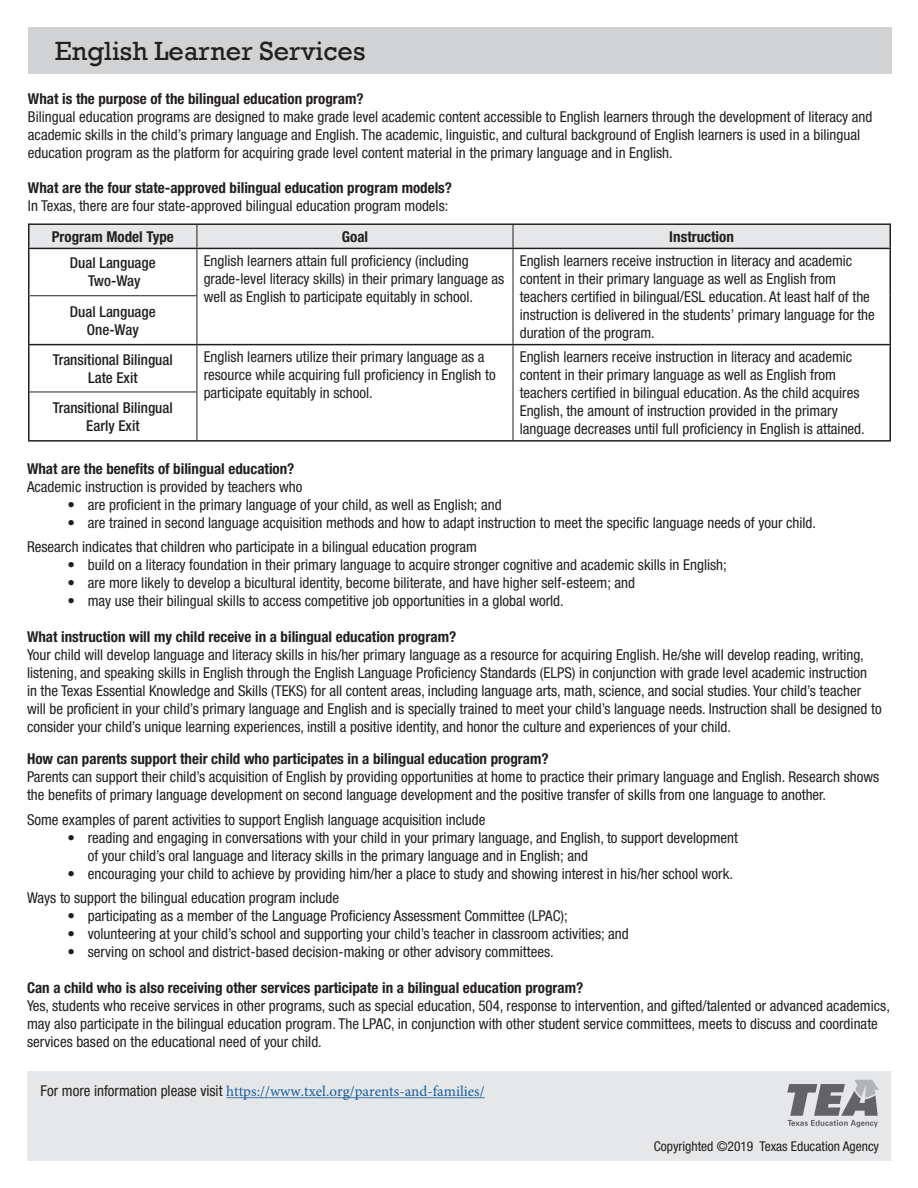
<style>
.page{position:relative;width:918px;height:1188px;background:#fff}
.page>*{position:absolute;margin:0;border:0;box-sizing:border-box;transform-origin:0 0}
.t1{font:27px "Rockwell";color:#231f20}
.t2{font:condensed 15px/18px "Helvetica Neue LT Std";color:#231f20}
.t3{font:700 condensed 15px "Helvetica Neue LT Std";color:#231f20}
.t4{font:500 condensed 15px/18px "Helvetica Neue LT Std";color:#231f20;text-align:center}
.t5{font:15px "Minion Pro";color:#175d9e}
.t6{font:condensed 13.5px "Helvetica Neue LT Std";color:#231f20}
.s1{font-family:"Helvetica Neue LT Std";font-stretch:condensed;color:#231f20}
</style>
<div class="page">
<div style="left:28px;top:27px;width:864px;height:47px;background:#d1d2d4"></div>
<hr style="left:197px;top:249px;width:1px;height:46px;background:#231f20">
<hr style="left:513px;top:249px;width:1px;height:47px;background:#231f20">
<hr style="left:29px;top:295px;width:168px;height:1px;background:#231f20">
<hr style="left:197px;top:296px;width:1px;height:48px;background:#231f20">
<hr style="left:513px;top:296px;width:1px;height:48px;background:#231f20">
<hr style="left:197px;top:345px;width:1px;height:47px;background:#231f20">
<hr style="left:513px;top:345px;width:1px;height:47px;background:#231f20">
<hr style="left:29px;top:392px;width:168px;height:1px;background:#231f20">
<hr style="left:197px;top:392px;width:1px;height:48px;background:#231f20">
<hr style="left:513px;top:392px;width:1px;height:48px;background:#231f20">
<hr style="left:28px;top:223px;width:169px;height:2px;background:#231f20">
<hr style="left:197px;top:223px;width:316px;height:2px;background:#231f20">
<hr style="left:513px;top:223px;width:378px;height:2px;background:#231f20">
<svg style="left:28px;top:224px;width:863px;height:24px;background:#dadbdd"></svg>
<hr style="left:28px;top:345px;width:1px;height:47px;background:#231f20">
<hr style="left:890px;top:345px;width:1px;height:47px;background:#231f20">
<hr style="left:28px;top:392px;width:1px;height:48px;background:#231f20">
<hr style="left:890px;top:392px;width:1px;height:48px;background:#231f20">
<hr style="left:28px;top:440px;width:169px;height:2px;background:#231f20">
<hr style="left:197px;top:440px;width:316px;height:2px;background:#231f20">
<hr style="left:513px;top:440px;width:378px;height:2px;background:#231f20">
<hr style="left:28px;top:248px;width:169px;height:1px;background:#231f20">
<hr style="left:28px;top:249px;width:1px;height:47px;background:#231f20">
<hr style="left:197px;top:248px;width:316px;height:1px;background:#231f20">
<hr style="left:513px;top:248px;width:378px;height:1px;background:#231f20">
<hr style="left:890px;top:249px;width:1px;height:47px;background:#231f20">
<hr style="left:890px;top:296px;width:1px;height:48px;background:#231f20">
<hr style="left:197px;top:344px;width:316px;height:1px;background:#231f20">
<hr style="left:513px;top:344px;width:378px;height:1px;background:#231f20">
<hr style="left:28px;top:296px;width:1px;height:48px;background:#231f20">
<hr style="left:28px;top:344px;width:169px;height:1px;background:#231f20">
<div style="left:27px;top:1071px;width:864px;height:90px;background:#e6e7e9"></div>
<svg style="left:787px;top:1080px;width:92px;height:47px"></svg>
<hr style="left:226px;top:1097px;width:259px;height:1px;background:#175d9e">
<h2 class="t1" style="left:55px;top:35px;width:312px">English Learner Services</h2>
<h3 class="t3" style="left:28px;top:90px;width:337px">What is the purpose of the bilingual education program?</h3>
<p class="t2" style="left:28px;top:108px;width:846px">Bilingual education programs are designed to make grade level academic content accessible to English learners through the development of literacy and academic skills in the child’s primary language and English. The academic, linguistic, and cultural background of English learners is used in a bilingual education program as the platform for acquiring grade level content material in the primary language and in English.</p>
<h3 class="t3" style="left:28px;top:178px;width:426px">What are the four state-approved bilingual education program models?</h3>
<p class="t2" style="left:28px;top:196px;width:422px">In Texas, there are four state-approved bilingual education program models:</p>
<p class="t3" style="left:52px;top:227px;width:124px">Program Model Type</p>
<p class="t3" style="left:342px;top:227px;width:28px">Goal</p>
<p class="t3" style="left:669px;top:227px;width:66px">Instruction</p>
<p class="t4" style="left:70px;top:254px;width:87px">Dual Language<br>Two-Way</p>
<p class="t2" style="left:204px;top:251px;width:302px">English learners attain full proficiency (including grade-level literacy skills) in their primary language as well as English to participate equitably in school.</p>
<p class="t2" style="left:520px;top:251px;width:357px">English learners receive instruction in literacy and academic content in their primary language as well as English from teachers certified in bilingual/ESL education. At least half of the instruction is delivered in the students’ primary language for the duration of the program.</p>
<p class="t4" style="left:70px;top:302px;width:87px">Dual Language<br>One-Way</p>
<p class="t4" style="left:53px;top:350px;width:121px">Transitional Bilingual<br>Late Exit</p>
<p class="t2" style="left:204px;top:348px;width:294px">English learners utilize their primary language as a resource while acquiring full proficiency in English to participate equitably in school.</p>
<p class="t2" style="left:520px;top:348px;width:347px">English learners receive instruction in literacy and academic content in their primary language as well as English from teachers certified in bilingual education. As the child acquires English, the amount of instruction provided in the primary language decreases until full proficiency in English is attained.</p>
<p class="t4" style="left:53px;top:398px;width:121px">Transitional Bilingual<br>Early Exit</p>
<h3 class="t3" style="left:27px;top:459px;width:269px">What are the benefits of bilingual education?</h3>
<p class="t2" style="left:27px;top:477px;width:277px">Academic instruction is provided by teachers who</p>
<p class="t2" style="left:68px;top:495px;width:436px">• are proficient in the primary language of your child, as well as English; and</p>
<p class="t2" style="left:68px;top:513px;width:750px">• are trained in second language acquisition methods and how to adapt instruction to meet the specific language needs of your child.</p>
<p class="t2" style="left:27px;top:538px;width:452px">Research indicates that children who participate in a bilingual education program</p>
<p class="t2" style="left:68px;top:556px;width:661px">• build on a literacy foundation in their primary language to acquire stronger cognitive and academic skills in English;</p>
<p class="t2" style="left:68px;top:574px;width:569px">• are more likely to develop a bicultural identity, become biliterate, and have higher self-esteem; and</p>
<p class="t2" style="left:68px;top:592px;width:498px">• may use their bilingual skills to access competitive job opportunities in a global world.</p>
<h3 class="t3" style="left:27px;top:628px;width:431px">What instruction will my child receive in a bilingual education program?</h3>
<p class="t2" style="left:27px;top:646px;width:856px">Your child will develop language and literacy skills in his/her primary language as a resource for acquiring English. He/she will develop reading, writing, listening, and speaking skills in English through the English Language Proficiency Standards (ELPS) in conjunction with grade level academic instruction<br>in the Texas Essential Knowledge and Skills (TEKS) for all content areas, including language arts, math, science, and social studies. Your child’s teacher will be proficient in your child’s primary language and English and is specially trained to meet your child’s language needs. Instruction shall be designed to consider your child’s unique learning experiences, instill a positive identity, and honor the culture and experiences of your child.</p>
<h3 class="t3" style="left:27px;top:749px;width:523px">How can parents support their child who participates in a bilingual education program?</h3>
<p class="t2" style="left:27px;top:767px;width:854px">Parents can support their child’s acquisition of English by providing opportunities at home to practice their primary language and English. Research shows the benefits of primary language development on second language development and the positive transfer of skills from one language to another.</p>
<p class="t2" style="left:27px;top:810px;width:460px">Some examples of parent activities to support English language acquisition include</p>
<p class="t2" style="left:88px;top:828px;width:652px;text-indent:-20px">• reading and engaging in conversations with your child in your primary language, and English, to support development of your child’s oral language and literacy skills in the primary language and in English; and</p>
<p class="t2" style="left:68px;top:864px;width:667px">• encouraging your child to achieve by providing him/her a place to study and showing interest in his/her school work.</p>
<p class="t2" style="left:27px;top:889px;width:314px">Ways to support the bilingual education program include</p>
<p class="t2" style="left:68px;top:907px;width:502px">• participating as a member of the Language Proficiency Assessment Committee (LPAC);</p>
<p class="t2" style="left:68px;top:925px;width:563px">• volunteering at your child’s school and supporting your child’s teacher in classroom activities; and</p>
<p class="t2" style="left:68px;top:943px;width:488px">• serving on school and district-based decision-making or other advisory committees.</p>
<h3 class="t3" style="left:27px;top:979px;width:558px">Can a child who is also receiving other services participate in a bilingual education program?</h3>
<p class="t2" style="left:27px;top:997px;width:864px">Yes, students who receive services in other programs, such as special education, 504, response to intervention, and gifted/talented or advanced academics, may also participate in the bilingual education program. The LPAC, in conjunction with other student service committees, meets to discuss and coordinate services based on the educational need of your child.</p>
<p class="t5" style="left:40px;top:1081px;width:446px"><span class="s1">For more information please visit</span> https://www.txel.org/parents-and-families/</p>
<p class="t6" style="left:654px;top:1139px;width:227px">Copyrighted ©2019 Texas Education Agency</p>
</div>
